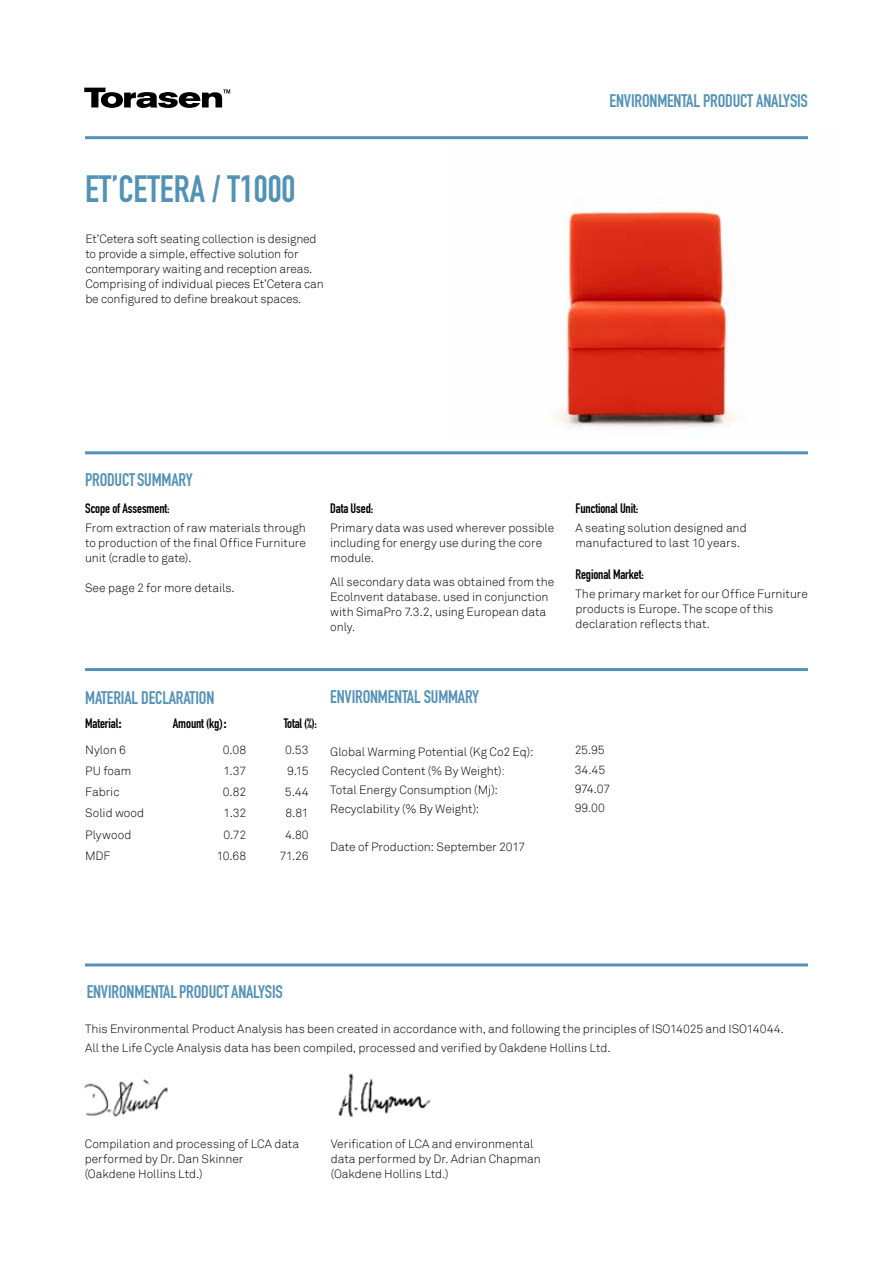
<style>
.page{position:relative;width:893px;height:1263px;background:#fff}
.page>*{position:absolute;margin:0;border:0;box-sizing:border-box;transform-origin:0 0}
.t1{font:700 37.5px "DIN Condensed";color:#5392b7}
.t2{font:700 18px "DIN Condensed";letter-spacing:-.01em;color:#5392b7}
.t3{font:700 13.5px "DIN Condensed";letter-spacing:-.01em;color:#000}
.t4{font:300 12px/15px "Akkurat";letter-spacing:-.005em;color:#000}
.s1{font-family:"Akkurat";font-size:12px}
.s2{color:#575756}
</style>
<div class="page">
<img style="left:85px;top:1079px;width:83px;height:38px">
<img style="left:338px;top:1073px;width:93px;height:44px">
<img style="left:446px;top:139px;width:362px;height:290px">
<svg style="left:84px;top:88px;width:146px;height:20px"></svg>
<hr style="left:85px;top:136px;width:723px;height:3px;background:#5392b7">
<hr style="left:85px;top:451px;width:723px;height:3px;background:#5392b7">
<hr style="left:85px;top:668px;width:723px;height:3px;background:#5392b7">
<hr style="left:85px;top:963px;width:723px;height:3px;background:#5392b7">
<h1 class="t1" style="left:85px;top:163px;width:212px">ET’CETERA / T1000</h1>
<p class="t4" style="left:85px;top:231px;width:240px">Et’Cetera soft seating collection is designed to provide a simple, effective solution for contemporary waiting and reception areas.<br>Comprising of individual pieces Et’Cetera can be configured to define breakout spaces.</p>
<h2 class="t2" style="left:610px;top:88px;width:200px">ENVIRONMENTAL PRODUCT ANALYSIS</h2>
<h2 class="t2" style="left:85px;top:467px;width:109px">PRODUCT SUMMARY</h2>
<p class="t3" style="left:85px;top:499px;width:86px">Scope of Assesment:</p>
<p class="t4" style="left:85px;top:521px;width:222px;text-align:justify">From extraction of raw materials through to production of the final Office Furniture unit (cradle to gate).</p>
<p class="t4" style="left:85px;top:581px;width:151px">See page 2 for more details.</p>
<p class="t3" style="left:330px;top:499px;width:45px">Data Used:</p>
<p class="t4" style="left:330px;top:521px;width:225px">Primary data was used wherever possible including for energy use during the core module.</p>
<p class="t4" style="left:330px;top:574px;width:225px">All secondary data was obtained from the<br>Ecolnvent database. used in conjunction with SimaPro 7.3.2, using European data only.</p>
<p class="t3" style="left:575px;top:499px;width:64px">Functional Unit:</p>
<p class="t4" style="left:575px;top:521px;width:173px">A seating solution designed and manufactured to last 10 years.</p>
<p class="t3" style="left:575px;top:565px;width:70px">Regional Market:</p>
<p class="t4" style="left:575px;top:586px;width:234px">The primary market for our Office Furniture products is Europe. The scope of this declaration reflects that.</p>
<h2 class="t2" style="left:85px;top:685px;width:131px">MATERIAL DECLARATION</h2>
<p class="t3" style="left:85px;top:714px;width:38px">Material<span class="s1">:</span></p>
<p class="t3" style="left:173px;top:714px;width:56px">Amount (kg<span class="s1">):</span></p>
<p class="t3" style="left:284px;top:714px;width:35px">Total (%):</p>
<p class="t4" style="left:85px;top:742px;width:42px">Nylon 6</p>
<p class="t4" style="left:223px;top:742px;width:25px">0.08</p>
<p class="t4" style="left:285px;top:742px;width:25px">0.53</p>
<p class="t4" style="left:85px;top:763px;width:48px">PU foam</p>
<p class="t4" style="left:224px;top:763px;width:24px">1.37</p>
<p class="t4" style="left:287px;top:763px;width:23px">9.15</p>
<p class="t4" style="left:85px;top:784px;width:36px">Fabric</p>
<p class="t4" style="left:223px;top:784px;width:25px">0.82</p>
<p class="t4" style="left:285px;top:784px;width:25px">5.44</p>
<p class="t4" style="left:85px;top:806px;width:61px">Solid wood</p>
<p class="t4" style="left:224px;top:806px;width:24px">1.32</p>
<p class="t4" style="left:285px;top:806px;width:25px">8.81</p>
<p class="t4" style="left:85px;top:827px;width:48px">Plywood</p>
<p class="t4" style="left:224px;top:827px;width:24px">0.72</p>
<p class="t4" style="left:285px;top:827px;width:25px">4.80</p>
<p class="t4" style="left:85px;top:848px;width:27px">MDF</p>
<p class="t4" style="left:217px;top:848px;width:31px">10.68</p>
<p class="t4" style="left:280px;top:848px;width:30px">71.26</p>
<h2 class="t2" style="left:330px;top:684px;width:151px">ENVIRONMENTAL SUMMARY</h2>
<p class="t4" style="left:330px;top:744px;width:205px">Global Warming Potential (Kg Co2 Eq):</p>
<p class="t4" style="left:575px;top:743px;width:32px">25.95</p>
<p class="t4" style="left:330px;top:763px;width:176px">Recycled Content (% By Weight)<span class="s2">:</span></p>
<p class="t4" style="left:575px;top:762px;width:32px">34.45</p>
<p class="t4" style="left:330px;top:782px;width:169px">Total Energy Consumption (Mj):</p>
<p class="t4" style="left:575px;top:781px;width:37px">974.07</p>
<p class="t4" style="left:330px;top:802px;width:151px">Recyclability (% By Weight):</p>
<p class="t4" style="left:575px;top:800px;width:32px">99.00</p>
<p class="t4" style="left:330px;top:840px;width:196px">Date of Production: September 2017</p>
<h2 class="t2" style="left:87px;top:979px;width:198px">ENVIRONMENTAL PRODUCT ANALYSIS</h2>
<p class="t4" style="left:85px;top:1019px;width:700px;line-height:19.2px">This Environmental Product Analysis has been created in accordance with, and following the principles of ISO14025 and ISO14044.<br>All the Life Cycle Analysis data has been compiled, processed and verified by Oakdene Hollins Ltd.</p>
<p class="t4" style="left:85px;top:1136px;width:216px">Compilation and processing of LCA data performed by Dr. Dan Skinner<br>(Oakdene Hollins Ltd.)</p>
<p class="t4" style="left:331px;top:1136px;width:212px">Verification of LCA and environmental data performed by Dr. Adrian Chapman (Oakdene Hollins Ltd.)</p>
</div>
